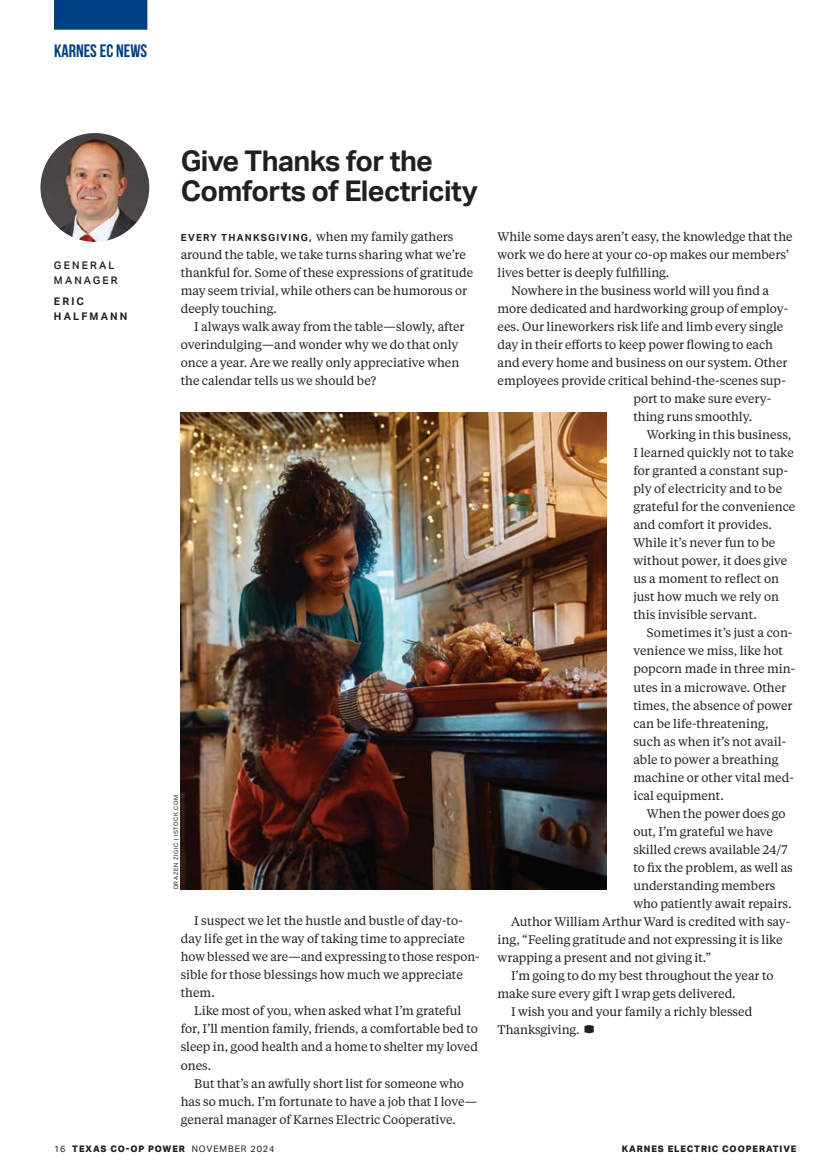
<style>
.page{position:relative;width:837px;height:1175px;background:#fff}
.page>*{position:absolute;margin:0;border:0;box-sizing:border-box;transform-origin:0 0}
.t1{font:700 28.5px/29.2px "Aktiv Grotesk";letter-spacing:-.02em;color:#231f20}
.t2{font:700 18px "Bebas Neue";color:#014081}
.t3{font:12.3px/18px "Tiempos Text";letter-spacing:-.005em;color:#231f20}
.t4{font:500 10.5px/14.2px "Aktiv Grotesk";letter-spacing:.2em;color:#231f20}
.t5{font:700 10.5px/14.2px "Aktiv Grotesk";letter-spacing:.2em;color:#231f20}
.t6{font:800 9px "Aktiv Grotesk";letter-spacing:.1em;color:#231f20}
.t7{font:6px "Aktiv Grotesk";letter-spacing:.1em;color:#231f20}
.s1{font-family:"Aktiv Grotesk";font-weight:700;font-size:9.75px}
.s2{font-family:"TCP Logo Font";font-size:13.8px}
.s3{font-weight:400}
</style>
<div class="page">
<div style="left:54px;top:0;width:93px;height:30px;background:#014081"></div>
<img style="left:40px;top:133px;width:109px;height:109px;border-radius:54px">
<img style="left:181px;top:412px;width:425px;height:477px">
<h2 class="t2" style="left:54px;top:41px;width:95px">KARNES EC NEWS</h2>
<p class="t4" style="left:54px;top:259px;width:65px">GENERAL<br>MANAGER</p>
<p class="t5" style="left:54px;top:295px;width:75px">ERIC<br>HALFMANN</p>
<h1 class="t1" style="left:181px;top:147px;width:299px">Give Thanks for the<br>Comforts of Electricity</h1>
<p class="t3" style="left:181px;top:227px;width:294px"><span class="s1">EVERY THANKSGIVING,</span> when my family gathers around the table, we take turns sharing what we’re thankful for. Some of these expressions of gratitude may seem trivial, while others can be humorous or deeply touching.</p>
<p class="t3" style="left:181px;top:317px;width:285px;text-indent:14px">I always walk away from the table—slowly, after overindulging—and wonder why we do that only once a year. Are we really only appreciative when the calendar tells us we should be?</p>
<p class="t7" style="left:172px;top:889px;width:96px;rotate:-90deg">DRAZEN ZIGIC | ISTOCK.COM</p>
<p class="t3" style="left:181px;top:911px;width:300px;text-indent:14px">I suspect we let the hustle and bustle of day-to&shy;day life get in the way of taking time to appreciate how blessed we are—and expressing to those respon&shy;sible for those blessings how much we appreciate them.</p>
<p class="t3" style="left:181px;top:1001px;width:299px;text-indent:14px">Like most of you, when asked what I’m grateful for, I’ll mention family, friends, a comfortable bed to sleep in, good health and a home to shelter my loved ones.</p>
<p class="t3" style="left:181px;top:1073px;width:298px;text-indent:14px">But that’s an awfully short list for someone who has so much. I’m fortunate to have a job that I love— general manager of Karnes Electric Cooperative.</p>
<p class="t3" style="left:498px;top:227px;width:297px">While some days aren’t easy, the knowledge that the</p>
<p class="t3" style="left:498px;top:245px;width:293px">work we do here at your co-op makes our members’</p>
<p class="t3" style="left:498px;top:263px;width:173px">lives better is deeply fulfilling.</p>
<p class="t3" style="left:511px;top:281px;width:259px">Nowhere in the business world will you find a</p>
<p class="t3" style="left:498px;top:299px;width:292px">more dedicated and hardworking group of employ-</p>
<p class="t3" style="left:498px;top:317px;width:287px">ees. Our lineworkers risk life and limb every single</p>
<p class="t3" style="left:498px;top:335px;width:277px">day in their efforts to keep power flowing to each</p>
<p class="t3" style="left:498px;top:353px;width:291px">and every home and business on our system. Other</p>
<p class="t3" style="left:498px;top:371px;width:290px">employees provide critical behind-the-scenes sup-</p>
<p class="t3" style="left:633px;top:389px;width:139px">port to make sure every-</p>
<p class="t3" style="left:633px;top:407px;width:120px">thing runs smoothly.</p>
<p class="t3" style="left:647px;top:425px;width:146px">Working in this business,</p>
<p class="t3" style="left:633px;top:443px;width:162px">I learned quickly not to take</p>
<p class="t3" style="left:633px;top:461px;width:156px">for granted a constant sup-</p>
<p class="t3" style="left:633px;top:479px;width:150px">ply of electricity and to be</p>
<p class="t3" style="left:633px;top:497px;width:164px">grateful for the convenience</p>
<p class="t3" style="left:633px;top:515px;width:140px">and comfort it provides.</p>
<p class="t3" style="left:633px;top:533px;width:144px">While it’s never fun to be</p>
<p class="t3" style="left:633px;top:551px;width:156px">without power, it does give</p>
<p class="t3" style="left:633px;top:569px;width:147px">us a moment to reflect on</p>
<p class="t3" style="left:633px;top:587px;width:147px">just how much we rely on</p>
<p class="t3" style="left:633px;top:605px;width:125px">this invisible servant.</p>
<p class="t3" style="left:647px;top:623px;width:147px">Sometimes it’s just a con-</p>
<p class="t3" style="left:633px;top:641px;width:151px">venience we miss, like hot</p>
<p class="t3" style="left:633px;top:659px;width:163px">popcorn made in three min-</p>
<p class="t3" style="left:633px;top:677px;width:155px">utes in a microwave. Other</p>
<p class="t3" style="left:633px;top:695px;width:161px">times, the absence of power</p>
<p class="t3" style="left:633px;top:713px;width:137px">can be life-threatening,</p>
<p class="t3" style="left:633px;top:731px;width:154px">such as when it’s not avail-</p>
<p class="t3" style="left:633px;top:749px;width:147px">able to power a breathing</p>
<p class="t3" style="left:633px;top:767px;width:162px">machine or other vital med-</p>
<p class="t3" style="left:633px;top:785px;width:92px">ical equipment.</p>
<p class="t3" style="left:647px;top:803px;width:140px">When the power does go</p>
<p class="t3" style="left:633px;top:821px;width:141px">out, I’m grateful we have</p>
<p class="t3" style="left:633px;top:839px;width:156px">skilled crews available 24/7</p>
<p class="t3" style="left:633px;top:857px;width:161px">to fix the problem, as well as</p>
<p class="t3" style="left:633px;top:875px;width:144px">understanding members</p>
<p class="t3" style="left:633px;top:893px;width:160px">who patiently await repairs.</p>
<p class="t3" style="left:511px;top:911px;width:281px">Author William Arthur Ward is credited with say-</p>
<p class="t3" style="left:498px;top:929px;width:287px">ing, “Feeling gratitude and not expressing it is like</p>
<p class="t3" style="left:498px;top:947px;width:215px">wrapping a present and not giving it.”</p>
<p class="t3" style="left:511px;top:965px;width:264px">I’m going to do my best throughout the year to</p>
<p class="t3" style="left:498px;top:983px;width:240px">make sure every gift I wrap gets delivered.</p>
<p class="t3" style="left:511px;top:1001px;width:243px">I wish you and your family a richly blessed</p>
<p class="t3" style="left:498px;top:1019px;width:100px">Thanksgiving. <span class="s2">D</span></p>
<p class="t6" style="left:54px;top:1143px;width:222px"><span class="s3">16</span> TEXAS CO-OP POWER <span class="s3">NOVEMBER 2024</span></p>
<p class="t6" style="left:622px;top:1143px;width:176px">KARNES ELECTRIC COOPERATIVE</p>
</div>
